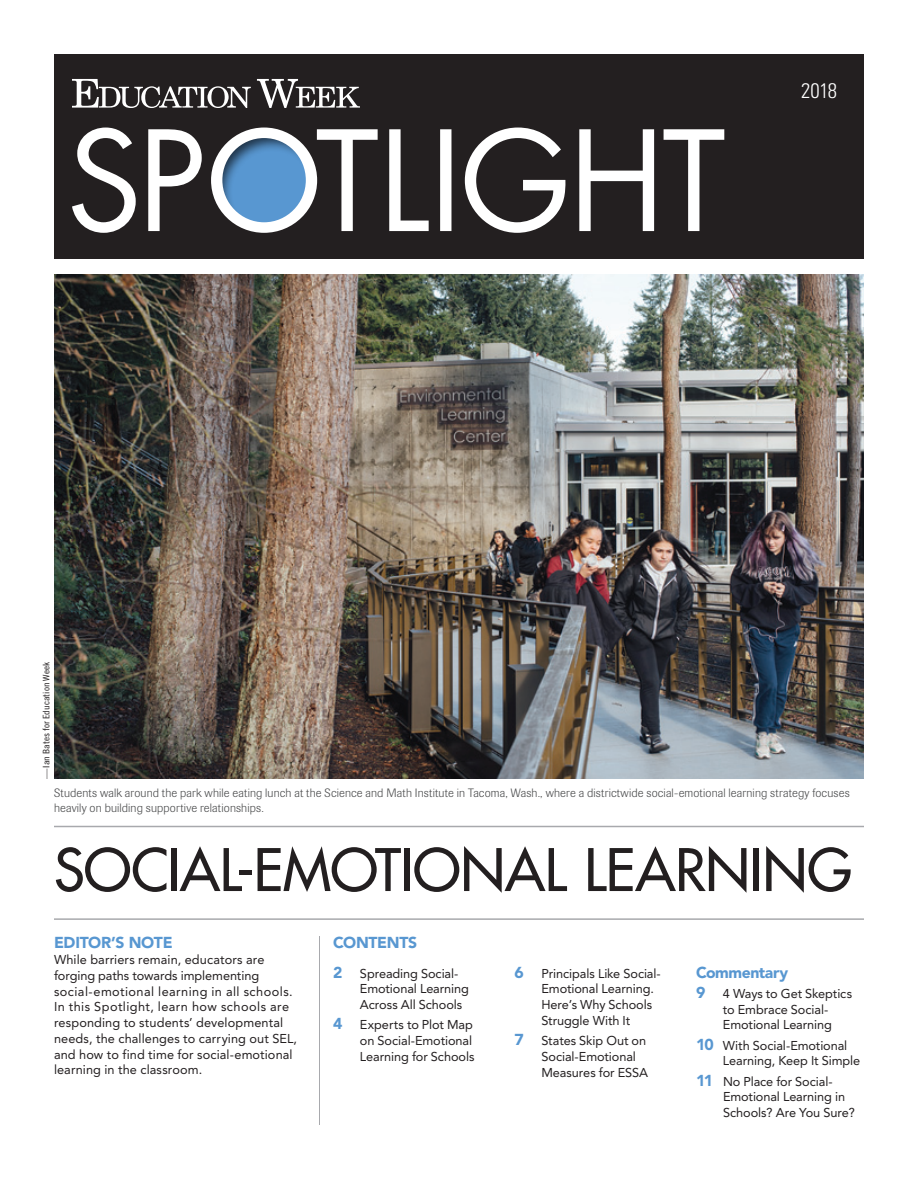
<style>
.page{position:relative;width:918px;height:1188px;background:#fff}
.page>*{position:absolute;margin:0;border:0;box-sizing:border-box;transform-origin:0 0}
.t1{font:57px "Futura";letter-spacing:-.01em;color:#231f20}
.t2{font:300 condensed 21px "Univers";color:#fff}
.t3{font:900 15.75px "Avenir";letter-spacing:-.02em;color:#5897d1}
.t4{font:12.75px/15.8px "Avenir";letter-spacing:-.005em;color:#231f20}
.t5{font:300 12px/15.8px "Imago";letter-spacing:.01em;color:#4b4c4d}
.t6{font:9px "Trade Gothic Cond Eighteen";letter-spacing:.005em;color:#231f20;scale:1.15 1}
.s1{font-weight:900;font-size:15.75px;color:#5897d1}
</style>
<div class="page">
<div style="left:54px;top:54px;width:810px;height:205px;background:#231f20"></div>
<svg style="left:72px;top:128px;width:652px;height:105px"></svg>
<svg style="left:72px;top:79px;width:288px;height:29px"></svg>
<img style="left:54px;top:274px;width:810px;height:504px">
<hr style="left:319px;top:936px;width:1px;height:189px;background:#a8a9ad">
<hr style="left:54px;top:918px;width:810px;height:2px;background:#a8a9ad">
<hr style="left:54px;top:826px;width:810px;height:1px;background:#a8a9ad">
<p class="t6" style="left:41px;top:778px;width:103px;rotate:-90deg">—Ian Bates for Education Week</p>
<h2 class="t2" style="left:801px;top:78px;width:38px">2018</h2>
<p class="t5" style="left:54px;top:785px;width:797px">Students walk around the park while eating lunch at the Science and Math Institute in Tacoma, Wash., where a districtwide social-emotional learning strategy focuses heavily on building supportive relationships.</p>
<h1 class="t1" style="left:54px;top:834px;width:799px">SOCIAL-EMOTIONAL LEARNING</h1>
<p class="t3" style="left:54px;top:933px;width:118px">EDITOR’S NOTE</p>
<p class="t4" style="left:54px;top:952px;width:245px">While barriers remain, educators are forging paths towards implementing social-emotional learning in all schools.<br>In this Spotlight, learn how schools are responding to students’ developmental needs, the challenges to carrying out SEL, and how to find time for social-emotional learning in the classroom.</p>
<p class="t3" style="left:333px;top:933px;width:86px">CONTENTS</p>
<p class="t4" style="left:360px;top:966px;width:111px;text-indent:-27px"><span class="s1">2</span> Spreading Social-<br>Emotional Learning<br>Across All Schools</p>
<p class="t4" style="left:360px;top:1017px;width:116px;text-indent:-27px"><span class="s1">4</span> Experts to Plot Map on Social-Emotional<br>Learning for Schools</p>
<p class="t4" style="left:541px;top:966px;width:121px;text-indent:-27px"><span class="s1">6</span> Principals Like Social-<br>Emotional Learning.<br>Here’s Why Schools<br>Struggle With It</p>
<p class="t4" style="left:541px;top:1033px;width:108px;text-indent:-27px"><span class="s1">7</span> States Skip Out on<br>Social-Emotional<br>Measures for ESSA</p>
<p class="t3" style="left:696px;top:963px;width:94px">COMMENTARY</p>
<p class="t4" style="left:696px;top:986px;width:158px;text-align:center"><span class="s1">9</span> 4 Ways to Get Skeptics to Embrace Social-<br>Emotional Learning</p>
<p class="t4" style="left:723px;top:1038px;width:139px;text-indent:-27px"><span class="s1">10</span> With Social-Emotional<br>Learning, Keep It Simple</p>
<p class="t4" style="left:723px;top:1074px;width:133px;text-indent:-27px"><span class="s1">11</span> No Place for Social-<br>Emotional Learning in<br>Schools? Are You Sure?</p>
</div>
